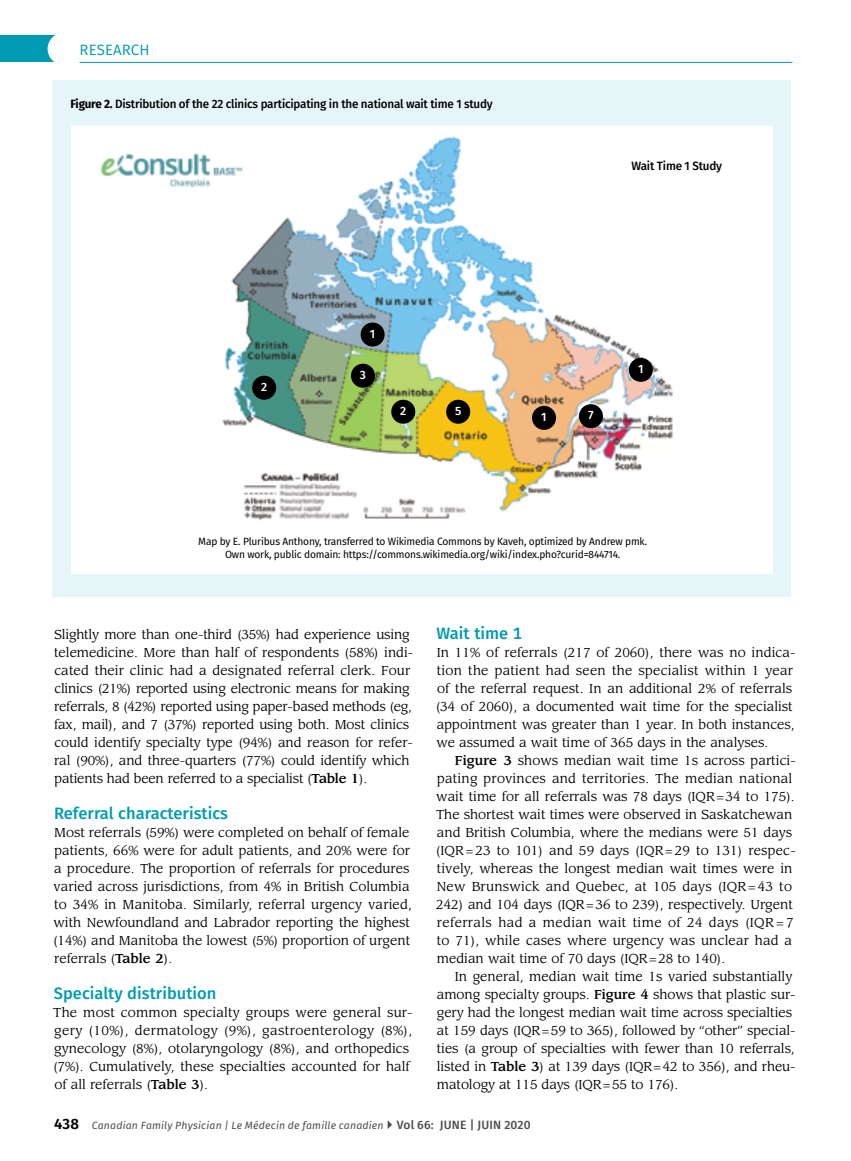
<style>
.page{position:relative;width:851px;height:1161px;background:#fff}
.page>*{position:absolute;margin:0;border:0;box-sizing:border-box;transform-origin:0 0}
.t1{font:500 16.5px "Fira Sans";color:#009bb3}
.t2{font:15px "Fira Sans";letter-spacing:.01em;color:#009bb3}
.t3{font:12.75px/18px "Leawood Std";color:#000}
.t4{font:500 12px "Fira Sans";letter-spacing:-.015em;color:#000}
.t5{font:500 12px "Fira Sans";color:#fff}
.t6{font:10.5px/12.6px "Fira Sans";letter-spacing:-.015em;color:#000;text-align:center}
.t7{font:italic 10.5px "Fira Sans";letter-spacing:.015em;color:#4d4d4f}
.s1{font-weight:700}
.s2{font-weight:500}
.s3{font-weight:600;font-style:normal;font-size:15px;color:#000}
.s4{font-weight:500;font-style:normal;font-size:12px}
</style>
<div class="page">
<div style="left:0;top:35px;width:55px;height:27px;background:#009bb3"></div>
<div style="left:48px;top:33px;width:32px;height:32px;background:#fff;border-radius:50%"></div>
<hr style="left:80px;top:62px;width:712px;height:1px;background:#009bb3">
<div style="left:52px;top:81px;width:739px;height:516px;background:#e6f5f7"></div>
<div style="left:71px;top:126px;width:701px;height:447px;background:#fff"></div>
<img style="left:222px;top:136px;width:451px;height:385px">
<div style="left:360px;top:323px;width:24px;height:24px;background:#000;border-radius:50%"></div>
<div style="left:252px;top:376px;width:24px;height:24px;background:#000;border-radius:50%"></div>
<div style="left:351px;top:364px;width:24px;height:24px;background:#000;border-radius:50%"></div>
<div style="left:391px;top:400px;width:24px;height:24px;background:#000;border-radius:50%"></div>
<div style="left:446px;top:400px;width:24px;height:24px;background:#000;border-radius:50%"></div>
<div style="left:532px;top:406px;width:24px;height:24px;background:#000;border-radius:50%"></div>
<div style="left:579px;top:404px;width:24px;height:24px;background:#000;border-radius:50%"></div>
<div style="left:628px;top:358px;width:24px;height:24px;background:#000;border-radius:50%"></div>
<img style="left:100px;top:151px;width:143px;height:36px">
<p class="t2" style="left:80px;top:38px;width:71px">RESEARCH</p>
<p class="t4" style="left:70px;top:94px;width:424px"><span class="s1">Figure 2.</span> Distribution of the 22 clinics participating in the national wait time 1 study</p>
<p class="t4" style="left:631px;top:156px;width:92px">Wait Time 1 Study</p>
<p class="t5" style="left:261px;top:377px;width:8px">2</p>
<p class="t5" style="left:370px;top:324px;width:7px">1</p>
<p class="t5" style="left:360px;top:365px;width:8px">3</p>
<p class="t5" style="left:400px;top:401px;width:8px">2</p>
<p class="t5" style="left:455px;top:401px;width:8px">5</p>
<p class="t5" style="left:541px;top:407px;width:7px">1</p>
<p class="t5" style="left:588px;top:406px;width:7px">7</p>
<p class="t5" style="left:638px;top:359px;width:7px">1</p>
<p class="t6" style="left:198px;top:535px;width:450px">Map by E. Pluribus Anthony, transferred to Wikimedia Commons by Kaveh, optimized by Andrew pmk.<br>Own work, public domain: https://commons.wikimedia.org/wiki/index.pho?curid=844714.</p>
<p class="t3" style="left:54px;top:626px;width:360px">Slightly more than one-third (35%) had experience using telemedicine. More than half of respondents (58%) indi&shy;cated their clinic had a designated referral clerk. Four clinics (21%) reported using electronic means for making referrals, 8 (42%) reported using paper-based methods (eg, fax, mail), and 7 (37%) reported using both. Most clinics could identify specialty type (94%) and reason for refer&shy;ral (90%), and three-quarters (77%) could identify which patients had been referred to a specialist (<span class="s2">Table 1</span>).</p>
<p class="t1" style="left:54px;top:800px;width:176px">Referral characteristics</p>
<p class="t3" style="left:53px;top:824px;width:360px">Most referrals (59%) were completed on behalf of female patients, 66% were for adult patients, and 20% were for a procedure. The proportion of referrals for procedures varied across jurisdictions, from 4% in British Columbia to 34% in Manitoba. Similarly, referral urgency varied, with Newfoundland and Labrador reporting the highest (14%) and Manitoba the lowest (5%) proportion of urgent referrals (<span class="s2">Table 2</span>).</p>
<p class="t1" style="left:54px;top:980px;width:164px">Specialty distribution</p>
<p class="t3" style="left:53px;top:1004px;width:361px">The most common specialty groups were general sur&shy;gery (10%), dermatology (9%), gastroenterology (8%), gynecology (8%), otolaryngology (8%), and orthopedics (7%). Cumulatively, these specialties accounted for half of all referrals (<span class="s2">Table 3</span>).</p>
<p class="t1" style="left:436px;top:620px;width:87px">Wait time 1</p>
<p class="t3" style="left:436px;top:644px;width:361px">In 11% of referrals (217 of 2060), there was no indica&shy;tion the patient had seen the specialist within 1 year of the referral request. In an additional 2% of referrals (34 of 2060), a documented wait time for the specialist appointment was greater than 1 year. In both instances, we assumed a wait time of 365 days in the analyses.</p>
<p class="t3" style="left:436px;top:752px;width:361px;text-indent:19px"><span class="s2">Figure 3</span> shows median wait time 1s across partici&shy;pating provinces and territories. The median national wait time for all referrals was 78 days (IQR=34 to 175).<br>The shortest wait times were observed in Saskatchewan and British Columbia, where the medians were 51 days (IQR=23 to 101) and 59 days (IQR=29 to 131) respec&shy;tively, whereas the longest median wait times were in New Brunswick and Quebec, at 105 days (IQR= 43 to 242) and 104 days (IQR=36 to 239), respectively. Urgent referrals had a median wait time of 24 days (IQR = 7 to 71), while cases where urgency was unclear had a median wait time of 70 days (IQR=28 to 140).</p>
<p class="t3" style="left:437px;top:968px;width:360px;text-indent:18px">In general, median wait time 1s varied substantially among specialty groups. <span class="s2">Figure 4</span> shows that plastic sur&shy;gery had the longest median wait time across specialties at 159 days (IQR=59 to 365), followed by “other” special&shy;ties (a group of specialties with fewer than 10 referrals, listed in <span class="s2">Table 3</span>) at 139 days (IQR=42 to 356), and rheu&shy;matology at 115 days (IQR=55 to 176).</p>
<p class="t7" style="left:54px;top:1117px;width:478px"><span class="s3">438</span> Canadian Family Physician | Le Médecin de famille canadien <span class="s4">Vol 66: JUNE | JUIN 2020</span></p>
</div>
